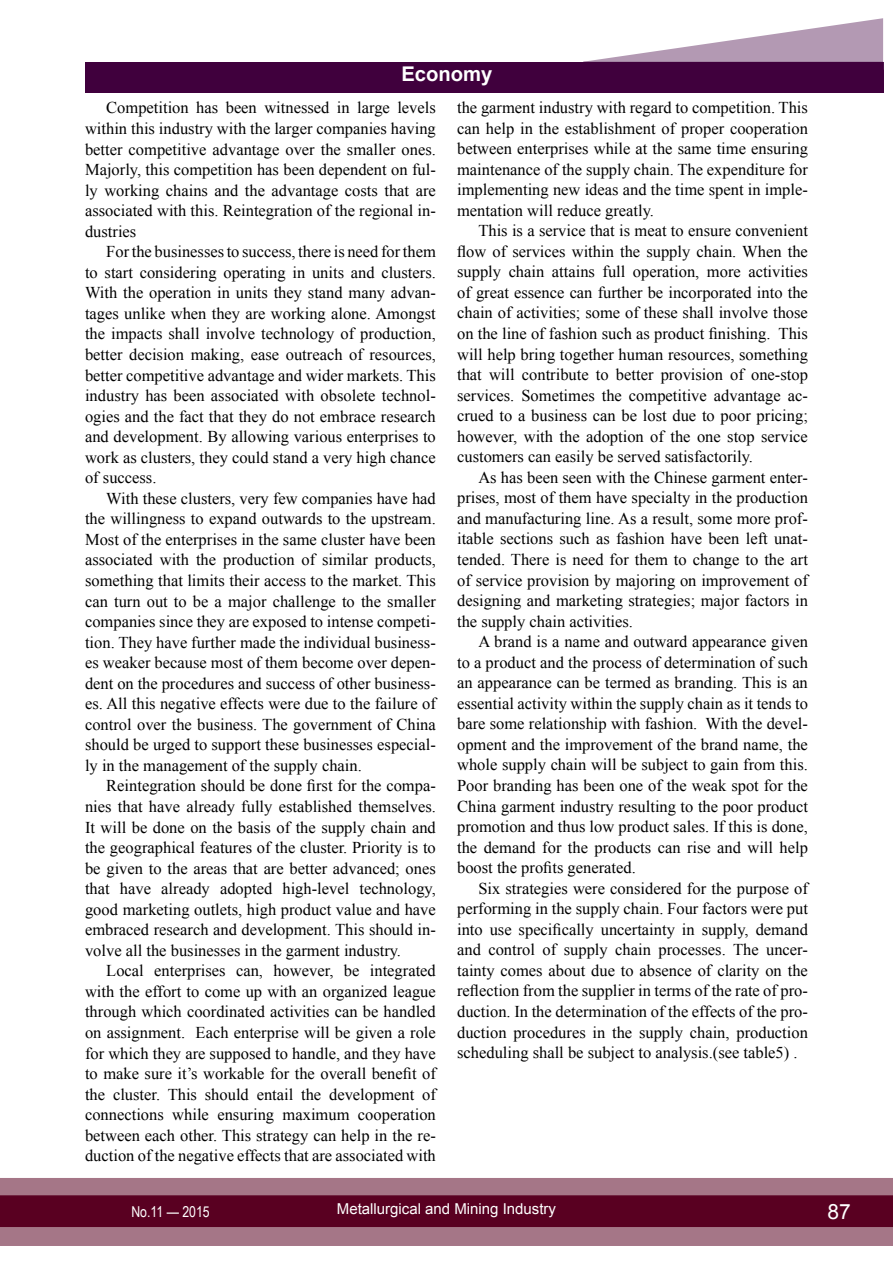
<style>
.page{position:relative;width:893px;height:1263px;background:#fff}
.page>*{position:absolute;margin:0;border:0;box-sizing:border-box;transform-origin:0 0}
.t1{font:21px "Arial";color:#fff}
.t2{font:700 20.25px "Arial";color:#fff}
.t3{font:16.5px/20.5px "Times New Roman";color:#000;text-align:justify}
.t4{font:15px "Arial";color:#fff}
.t5{font:15px "Arial Narrow";color:#fff}
</style>
<div class="page">
<div style="left:0;top:1178px;width:893px;height:68px;background:#a57687"></div>
<div style="left:0;top:1195px;width:893px;height:32px;background:#590021;border:2px solid #590021"></div>
<div style="left:85px;top:62px;width:798px;height:30px;background:#40003d"></div>
<svg style="left:583px;top:18px;width:300px;height:44px"></svg>
<p class="t2" style="left:401px;top:61px;width:93px">Economy</p>
<p class="t3" style="left:85px;top:97px;width:352px;text-indent:21px">Competition has been witnessed in large levels within this industry with the larger companies having better competitive advantage over the smaller ones.<br>Majorly, this competition has been dependent on ful&shy;ly working chains and the advantage costs that are associated with this. Reintegration of the regional in&shy;dustries</p>
<p class="t3" style="left:85px;top:241px;width:352px;text-indent:21px">For the businesses to success, there is need for them to start considering operating in units and clusters.<br>With the operation in units they stand many advan&shy;tages unlike when they are working alone. Amongst the impacts shall involve technology of production, better decision making, ease outreach of resources, better competitive advantage and wider markets. This industry has been associated with obsolete technol&shy;ogies and the fact that they do not embrace research and development. By allowing various enterprises to work as clusters, they could stand a very high chance of success.</p>
<p class="t3" style="left:85px;top:488px;width:352px;text-indent:21px">With these clusters, very few companies have had the willingness to expand outwards to the upstream.<br>Most of the enterprises in the same cluster have been associated with the production of similar products, something that limits their access to the market. This can turn out to be a major challenge to the smaller companies since they are exposed to intense competi&shy;tion. They have further made the individual business&shy;es weaker because most of them become over depen&shy;dent on the procedures and success of other business&shy;es. All this negative effects were due to the failure of control over the business. The government of China should be urged to support these businesses especial&shy;ly in the management of the supply chain.</p>
<p class="t3" style="left:85px;top:775px;width:352px;text-indent:21px">Reintegration should be done first for the compa&shy;nies that have already fully established themselves.<br>It will be done on the basis of the supply chain and the geographical features of the cluster. Priority is to be given to the areas that are better advanced; ones that have already adopted high-level technology, good marketing outlets, high product value and have embraced research and development. This should in&shy;volve all the businesses in the garment industry.</p>
<p class="t3" style="left:85px;top:960px;width:352px;text-indent:21px">Local enterprises can, however, be integrated with the effort to come up with an organized league through which coordinated activities can be handled on assignment. Each enterprise will be given a role for which they are supposed to handle, and they have to make sure it’s workable for the overall benefit of the cluster. This should entail the development of connections while ensuring maximum cooperation between each other. This strategy can help in the re&shy;duction of the negative effects that are associated with</p>
<p class="t3" style="left:457px;top:97px;width:352px">the garment industry with regard to competition. This can help in the establishment of proper cooperation between enterprises while at the same time ensuring maintenance of the supply chain. The expenditure for implementing new ideas and the time spent in imple&shy;mentation will reduce greatly.</p>
<p class="t3" style="left:457px;top:220px;width:352px;text-indent:21px">This is a service that is meat to ensure convenient flow of services within the supply chain. When the supply chain attains full operation, more activities of great essence can further be incorporated into the chain of activities; some of these shall involve those on the line of fashion such as product finishing. This will help bring together human resources, something that will contribute to better provision of one-stop services. Sometimes the competitive advantage ac&shy;crued to a business can be lost due to poor pricing; however, with the adoption of the one stop service customers can easily be served satisfactorily.</p>
<p class="t3" style="left:457px;top:467px;width:352px;text-indent:21px">As has been seen with the Chinese garment enter&shy;prises, most of them have specialty in the production and manufacturing line. As a result, some more prof&shy;itable sections such as fashion have been left unat&shy;tended. There is need for them to change to the art of service provision by majoring on improvement of designing and marketing strategies; major factors in the supply chain activities.</p>
<p class="t3" style="left:457px;top:631px;width:352px;text-indent:21px">A brand is a name and outward appearance given to a product and the process of determination of such an appearance can be termed as branding. This is an essential activity within the supply chain as it tends to bare some relationship with fashion. With the devel&shy;opment and the improvement of the brand name, the whole supply chain will be subject to gain from this.<br>Poor branding has been one of the weak spot for the China garment industry resulting to the poor product promotion and thus low product sales. If this is done, the demand for the products can rise and will help boost the profits generated.</p>
<p class="t3" style="left:457px;top:878px;width:352px;text-indent:21px">Six strategies were considered for the purpose of performing in the supply chain. Four factors were put into use specifically uncertainty in supply, demand and control of supply chain processes. The uncer&shy;tainty comes about due to absence of clarity on the reflection from the supplier in terms of the rate of pro&shy;duction. In the determination of the effects of the pro&shy;duction procedures in the supply chain, production scheduling shall be subject to analysis.(see table5) .</p>
<p class="t5" style="left:131px;top:1200px;width:80px">No.11 — 2015</p>
<p class="t4" style="left:337px;top:1199px;width:221px">Metallurgical and Mining Industry</p>
<p class="t1" style="left:827px;top:1197px;width:25px">87</p>
</div>
